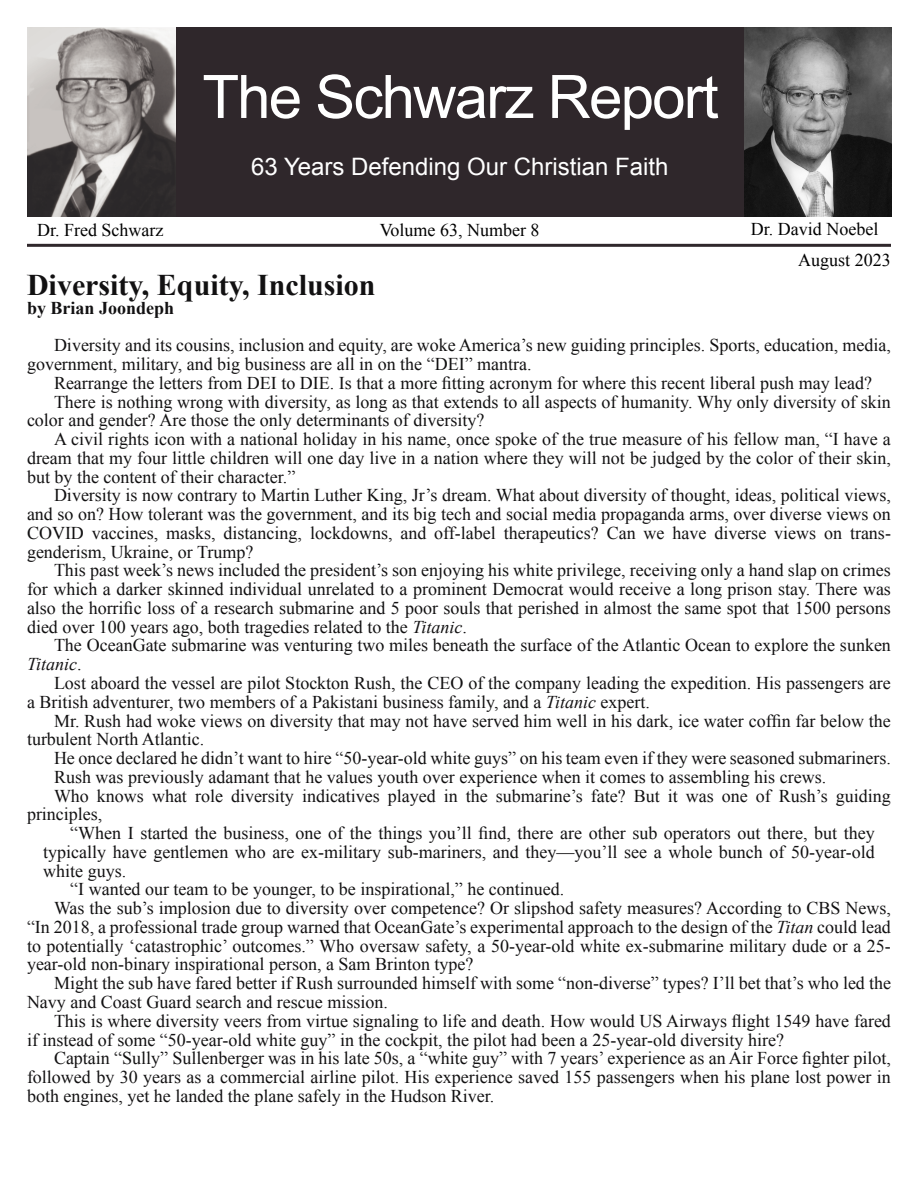
<style>
.page{position:relative;width:918px;height:1188px;background:#fff}
.page>*{position:absolute;margin:0;border:0;box-sizing:border-box;transform-origin:0 0}
.t1{font:60px "Arial";letter-spacing:-.03em;color:#fff}
.t2{font:700 30px "Times New Roman";color:#121112}
.t3{font:24px "Arial";color:#fff}
.t4{font:18px/18.8px "Times New Roman";color:#121112}
.t5{font:18px/31.2px "Times New Roman";color:#000}
.t6{font:700 18px "Times New Roman";color:#121112}
.t7{font:italic 18px "Times New Roman";color:#121112}
.s1{font-style:italic}
.s2{font-style:normal}
</style>
<div class="page">
<img style="left:718px;top:27px;width:173px;height:190px">
<div style="left:177px;top:28px;width:567px;height:189px;background:#2f272b"></div>
<hr style="left:27px;top:244px;width:864px;height:3px;background:#2f272b">
<img style="left:27px;top:27px;width:149px;height:190px">
<h1 class="t1" style="left:202px;top:74px;width:518px">The Schwarz Report</h1>
<h3 class="t3" style="left:251px;top:158px;width:419px">63 Years Defending Our Christian Faith</h3>
<p class="t5" style="left:37px;top:216px;width:128px">Dr. Fred Schwarz</p>
<p class="t5" style="left:380px;top:216px;width:161px">Volume 63, Number 8</p>
<p class="t5" style="left:798px;top:215px;width:94px;text-indent:-47px">Dr. David Noebel<br>August 2023</p>
<h2 class="t2" style="left:27px;top:275px;width:350px">Diversity, Equity, Inclusion</h2>
<p class="t6" style="left:27px;top:302px;width:149px">by Brian Joondeph</p>
<p class="t4" style="left:27px;top:338px;width:865px;text-indent:27px">Diversity and its cousins, inclusion and equity, are woke America’s new guiding principles. Sports, education, media, government, military, and big business are all in on the “DEI” mantra.</p>
<p class="t4" style="left:54px;top:375px;width:820px">Rearrange the letters from DEI to DIE. Is that a more fitting acronym for where this recent liberal push may lead?</p>
<p class="t4" style="left:54px;top:394px;width:838px">There is nothing wrong with diversity, as long as that extends to all aspects of humanity. Why only diversity of skin</p>
<p class="t4" style="left:27px;top:413px;width:459px">color and gender? Are those the only determinants of diversity?</p>
<p class="t4" style="left:54px;top:431px;width:838px">A civil rights icon with a national holiday in his name, once spoke of the true measure of his fellow man, “I have a</p>
<p class="t4" style="left:27px;top:450px;width:865px">dream that my four little children will one day live in a nation where they will not be judged by the color of their skin,</p>
<p class="t4" style="left:27px;top:469px;width:270px">but by the content of their character.”</p>
<p class="t4" style="left:54px;top:488px;width:838px">Diversity is now contrary to Martin Luther King, Jr’s dream. What about diversity of thought, ideas, political views,</p>
<p class="t4" style="left:27px;top:506px;width:865px">and so on? How tolerant was the government, and its big tech and social media propaganda arms, over diverse views on</p>
<p class="t4" style="left:27px;top:525px;width:865px">COVID vaccines, masks, distancing, lockdowns, and off-label therapeutics? Can we have diverse views on trans-</p>
<p class="t4" style="left:27px;top:544px;width:228px">genderism, Ukraine, or Trump?</p>
<p class="t4" style="left:54px;top:563px;width:838px">This past week’s news included the president’s son enjoying his white privilege, receiving only a hand slap on crimes</p>
<p class="t4" style="left:27px;top:582px;width:865px">for which a darker skinned individual unrelated to a prominent Democrat would receive a long prison stay. There was</p>
<p class="t4" style="left:27px;top:600px;width:866px">also the horrific loss of a research submarine and 5 poor souls that perished in almost the same spot that 1500 persons</p>
<p class="t4" style="left:27px;top:619px;width:441px">died over 100 years ago, both tragedies related to the <span class="s1">Titanic</span>.</p>
<p class="t4" style="left:54px;top:638px;width:838px">The OceanGate submarine was venturing two miles beneath the surface of the Atlantic Ocean to explore the sunken</p>
<p class="t7" style="left:27px;top:658px;width:56px">Titanic<span class="s2">.</span></p>
<p class="t4" style="left:54px;top:675px;width:838px">Lost aboard the vessel are pilot Stockton Rush, the CEO of the company leading the expedition. His passengers are</p>
<p class="t4" style="left:27px;top:694px;width:624px">a British adventurer, two members of a Pakistani business family, and a <span class="s1">Titanic</span> expert.</p>
<p class="t4" style="left:54px;top:713px;width:838px">Mr. Rush had woke views on diversity that may not have served him well in his dark, ice water coffin far below the</p>
<p class="t4" style="left:27px;top:732px;width:179px">turbulent North Atlantic.</p>
<p class="t4" style="left:54px;top:750px;width:838px">He once declared he didn’t want to hire “50-year-old white guys” on his team even if they were seasoned submariners.</p>
<p class="t4" style="left:54px;top:769px;width:774px">Rush was previously adamant that he values youth over experience when it comes to assembling his crews.</p>
<p class="t4" style="left:54px;top:788px;width:838px">Who knows what role diversity indicatives played in the submarine’s fate? But it was one of Rush’s guiding</p>
<p class="t4" style="left:27px;top:807px;width:77px">principles,</p>
<p class="t4" style="left:70px;top:825px;width:806px">“When I started the business, one of the things you’ll find, there are other sub operators out there, but they</p>
<p class="t4" style="left:43px;top:844px;width:833px">typically have gentlemen who are ex-military sub-mariners, and they—you’ll see a whole bunch of 50-year-old</p>
<p class="t4" style="left:43px;top:863px;width:84px">white guys.</p>
<p class="t4" style="left:70px;top:882px;width:496px">“I wanted our team to be younger, to be inspirational,” he continued.</p>
<p class="t4" style="left:54px;top:901px;width:838px">Was the sub’s implosion due to diversity over competence? Or slipshod safety measures? According to CBS News,</p>
<p class="t4" style="left:27px;top:919px;width:865px">“In 2018, a professional trade group warned that OceanGate’s experimental approach to the design of the <span class="s1">Titan</span> could lead</p>
<p class="t4" style="left:27px;top:938px;width:865px">to potentially ‘catastrophic’ outcomes.” Who oversaw safety, a 50-year-old white ex-submarine military dude or a 25-</p>
<p class="t4" style="left:27px;top:957px;width:448px">year-old non-binary inspirational person, a Sam Brinton type?</p>
<p class="t4" style="left:54px;top:976px;width:838px">Might the sub have fared better if Rush surrounded himself with some “non-diverse” types? I’ll bet that’s who led the</p>
<p class="t4" style="left:27px;top:994px;width:362px">Navy and Coast Guard search and rescue mission.</p>
<p class="t4" style="left:54px;top:1013px;width:838px">This is where diversity veers from virtue signaling to life and death. How would US Airways flight 1549 have fared</p>
<p class="t4" style="left:27px;top:1032px;width:759px">if instead of some “50-year-old white guy” in the cockpit, the pilot had been a 25-year-old diversity hire?</p>
<p class="t4" style="left:54px;top:1051px;width:838px">Captain “Sully” Sullenberger was in his late 50s, a “white guy” with 7 years’ experience as an Air Force fighter pilot,</p>
<p class="t4" style="left:27px;top:1069px;width:865px">followed by 30 years as a commercial airline pilot. His experience saved 155 passengers when his plane lost power in</p>
<p class="t4" style="left:27px;top:1088px;width:469px">both engines, yet he landed the plane safely in the Hudson River.</p>
</div>
